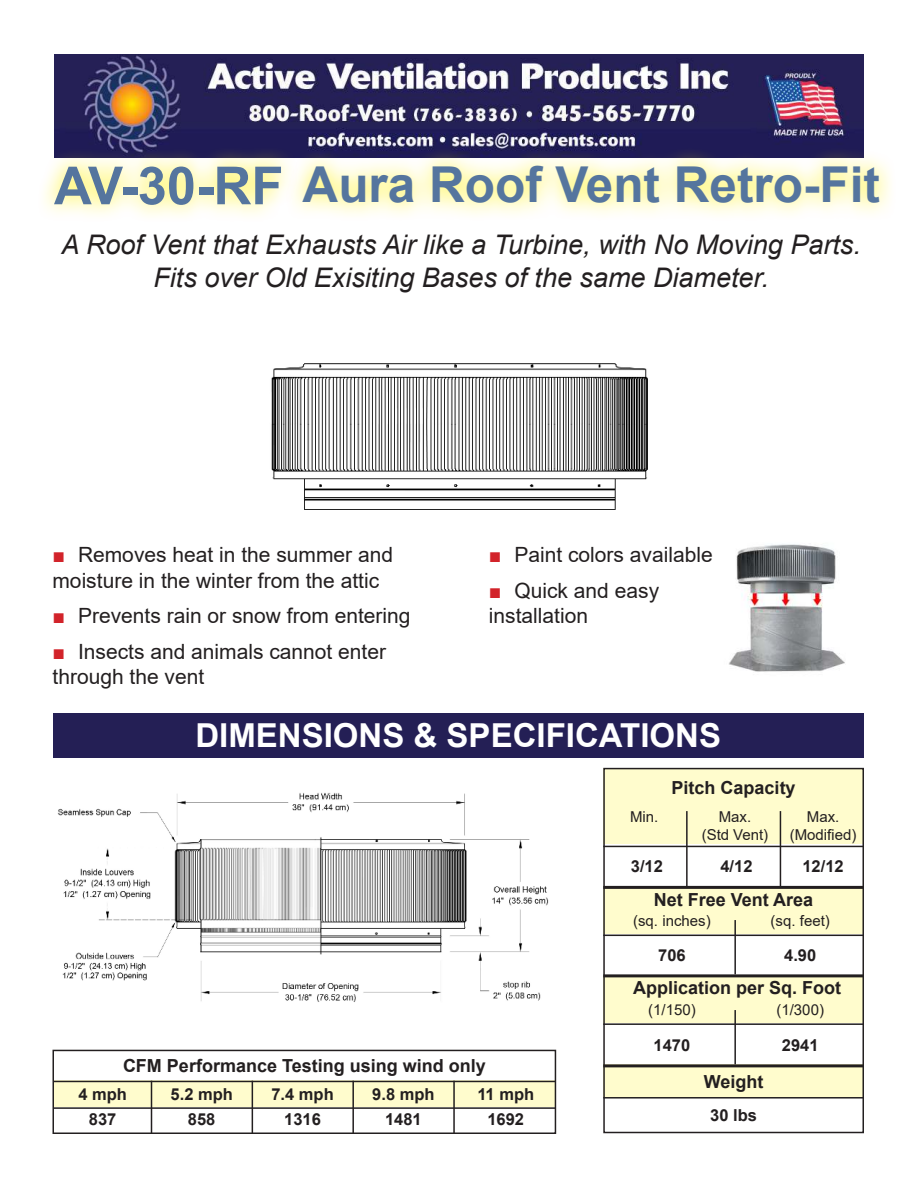
<style>
.page{position:relative;width:918px;height:1188px;background:#fff}
.page>*{position:absolute;margin:0;border:0;box-sizing:border-box;transform-origin:0 0}
.t1{font:700 49.5px "Arial";color:#55759e}
.t2{font:700 33px "Arial";color:#fff}
.t3{font:italic 27px/32.4px "Arial";color:#231f20;text-align:center}
.t4{font:21px/25.2px "Arial";color:#231f20}
.t5{font:700 18px "Arial";color:#231f20}
.t6{font:700 16.5px "Arial";color:#231f20}
.t7{font:15px/18px "Arial";color:#231f20;text-align:center}
.s1{font-size:52.5px}
.s2{color:#d2232a}
</style>
<div class="page">
<img style="left:54px;top:54px;width:810px;height:93px">
<div style="left:53px;top:1081px;width:502px;height:26px;background:#fffccd"></div>
<div style="left:603px;top:768px;width:261px;height:76px;background:#fffccd"></div>
<div style="left:603px;top:887px;width:261px;height:47px;background:#fffccd"></div>
<div style="left:603px;top:976px;width:261px;height:47px;background:#fffccd"></div>
<div style="left:603px;top:1064px;width:261px;height:33px;background:#fffccd"></div>
<div style="left:285px;top:147px;width:613px;height:75px;background:#fff200;opacity:.75"></div>
<div style="left:53px;top:713px;width:810px;height:45px;background:#241f55"></div>
<div style="left:603px;top:768px;width:261px;height:365px;border:2px solid #231f20"></div>
<hr style="left:603px;top:846px;width:261px;height:1px;background:#231f20">
<hr style="left:603px;top:935px;width:261px;height:1px;background:#231f20">
<hr style="left:603px;top:1023px;width:261px;height:2px;background:#231f20">
<hr style="left:603px;top:1097px;width:261px;height:2px;background:#231f20">
<hr style="left:686px;top:811px;width:2px;height:76px;background:#231f20">
<hr style="left:734px;top:1010px;width:2px;height:54px;background:#231f20">
<hr style="left:734px;top:920px;width:2px;height:54px;background:#231f20">
<hr style="left:780px;top:811px;width:1px;height:76px;background:#231f20">
<hr style="left:603px;top:886px;width:261px;height:3px;background:#231f20">
<hr style="left:603px;top:974px;width:261px;height:3px;background:#231f20">
<hr style="left:603px;top:1064px;width:261px;height:3px;background:#231f20">
<div style="left:53px;top:1050px;width:503px;height:84px;border:2px solid #231f20"></div>
<hr style="left:151px;top:1081px;width:1px;height:53px;background:#231f20">
<hr style="left:252px;top:1081px;width:1px;height:53px;background:#231f20">
<hr style="left:352px;top:1081px;width:2px;height:53px;background:#231f20">
<hr style="left:453px;top:1081px;width:2px;height:53px;background:#231f20">
<hr style="left:53px;top:1081px;width:502px;height:1px;background:#231f20">
<hr style="left:53px;top:1107px;width:502px;height:2px;background:#231f20">
<img style="left:729px;top:544px;width:116px;height:128px">
<div style="left:36px;top:146px;width:264px;height:78px;background:#fff200;opacity:.75"></div>
<img style="left:57px;top:793px;width:492px;height:209px">
<img style="left:271px;top:363px;width:377px;height:147px">
<h1 class="t1" style="left:54px;top:166px;width:828px"><span class="s1">AV-30-RF</span> Aura Roof Vent Retro-Fit</h1>
<p class="t3" style="left:62px;top:231px;width:801px">A Roof Vent that Exhausts Air like a Turbine, with No Moving Parts.<br>Fits over Old Exisiting Bases of the same Diameter.</p>
<p class="t4" style="left:52px;top:544px;width:342px"><span class="s2">■</span> Removes heat in the summer and moisture in the winter from the attic</p>
<p class="t4" style="left:53px;top:605px;width:360px"><span class="s2">■</span> Prevents rain or snow from entering</p>
<p class="t4" style="left:52px;top:641px;width:335px"><span class="s2">■</span> Insects and animals cannot enter through the vent</p>
<h2 class="t2" style="left:195px;top:723px;width:527px">DIMENSIONS &amp; SPECIFICATIONS</h2>
<p class="t5" style="left:672px;top:781px;width:126px">Pitch Capacity</p>
<p class="t4" style="left:489px;top:544px;width:225px"><span class="s2">■</span> Paint colors available</p>
<p class="t4" style="left:489px;top:580px;width:172px"><span class="s2">■</span> Quick and easy installation</p>
<p class="t7" style="left:630px;top:809px;width:30px">Min.</p>
<p class="t7" style="left:702px;top:809px;width:68px">Max.<br>(Std Vent)</p>
<p class="t7" style="left:790px;top:809px;width:68px">Max. (Modified)</p>
<p class="t6" style="left:631px;top:860px;width:34px">3/12</p>
<p class="t6" style="left:720px;top:860px;width:34px">4/12</p>
<p class="t6" style="left:802px;top:860px;width:43px">12/12</p>
<p class="t5" style="left:654px;top:892px;width:161px">Net Free Vent Area</p>
<p class="t7" style="left:633px;top:913px;width:79px">(sq. inches)</p>
<p class="t6" style="left:658px;top:949px;width:29px">706</p>
<p class="t7" style="left:771px;top:913px;width:61px">(sq. feet)</p>
<p class="t6" style="left:784px;top:949px;width:34px">4.90</p>
<p class="t5" style="left:633px;top:981px;width:209px">Application per Sq. Foot</p>
<p class="t7" style="left:648px;top:1002px;width:49px">(1/150)</p>
<p class="t5" style="left:123px;top:1059px;width:364px">CFM Performance Testing using wind only</p>
<p class="t6" style="left:78px;top:1088px;width:50px">4 mph</p>
<p class="t6" style="left:171px;top:1088px;width:64px">5.2 mph</p>
<p class="t6" style="left:271px;top:1088px;width:64px">7.4 mph</p>
<p class="t6" style="left:372px;top:1088px;width:64px">9.8 mph</p>
<p class="t6" style="left:477px;top:1088px;width:58px">11 mph</p>
<p class="t6" style="left:654px;top:1039px;width:38px">1470</p>
<p class="t5" style="left:704px;top:1075px;width:61px">Weight</p>
<p class="t6" style="left:89px;top:1113px;width:29px">837</p>
<p class="t6" style="left:188px;top:1113px;width:29px">858</p>
<p class="t6" style="left:284px;top:1113px;width:38px">1316</p>
<p class="t6" style="left:385px;top:1113px;width:38px">1481</p>
<p class="t6" style="left:487px;top:1113px;width:38px">1692</p>
<p class="t6" style="left:710px;top:1109px;width:48px">30 lbs</p>
<p class="t7" style="left:776px;top:1002px;width:49px">(1/300)</p>
<p class="t6" style="left:782px;top:1039px;width:38px">2941</p>
</div>
